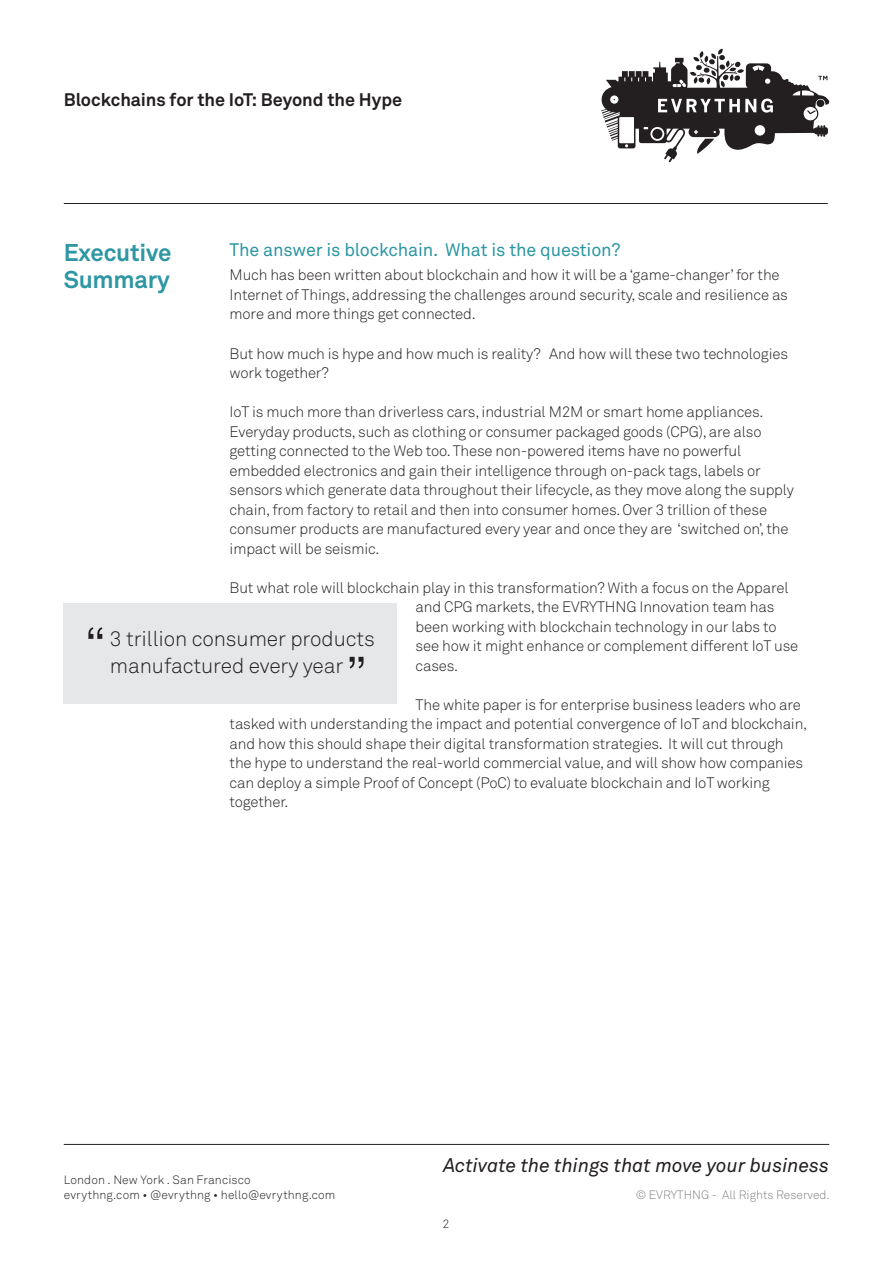
<style>
.page{position:relative;width:893px;height:1263px;background:#fff}
.page>*{position:absolute;margin:0;border:0;box-sizing:border-box;transform-origin:0 0}
.RED_HEADINGS{font:700 24px "Akkurat Std";letter-spacing:-.01em;color:#2e97a3}
.PULL_OUT_QUOTES{font:300 21px/27px "Akkurat Std";letter-spacing:-.005em;color:#231f20}
.t1{font:italic 19.5px "Akkurat Std";color:#231f20}
.RED_HEADINGS-2{font:18px "Akkurat Std";letter-spacing:-.01em;color:#2e97a3}
.t2{font:700 18px "Akkurat Std";letter-spacing:-.005em;color:#231f20}
.t3{font:300 15px/19.5px "Akkurat Std";letter-spacing:-.01em;color:#231f20}
.t4{font:300 12px/15px "Akkurat Std";letter-spacing:.01em;color:#231f20}
.t5{font:300 12px "Akkurat Std";color:#808285}
</style>
<div class="page">
<hr style="left:64px;top:203px;width:764px;height:1px;background:#231f20">
<svg style="left:601px;top:49px;width:229px;height:113px"></svg>
<hr style="left:64px;top:1144px;width:765px;height:1px;background:#231f20">
<div style="left:64px;top:603px;width:333px;height:101px;background:#e6e7e9"></div>
<svg style="left:88px;top:627px;width:14px;height:12px"></svg>
<svg style="left:350px;top:657px;width:14px;height:11px"></svg>
<p class="t2" style="left:64px;top:88px;width:340px">Blockchains for the IoT: Beyond the Hype</p>
<p class="RED_HEADINGS-2" style="left:230px;top:240px;width:392px">The answer is blockchain. What is the question?</p>
<p class="t3" style="left:230px;top:265px;width:560px">Much has been written about blockchain and how it will be a ‘game-changer’ for the<br>Internet of Things, addressing the challenges around security, scale and resilience as more and more things get connected.</p>
<p class="t3" style="left:230px;top:343px;width:560px">But how much is hype and how much is reality? And how will these two technologies work together?</p>
<p class="t3" style="left:230px;top:402px;width:566px">IoT is much more than driverless cars, industrial M2M or smart home appliances.<br>Everyday products, such as clothing or consumer packaged goods (CPG), are also getting connected to the Web too. These non-powered items have no powerful embedded electronics and gain their intelligence through on-pack tags, labels or sensors which generate data throughout their lifecycle, as they move along the supply chain, from factory to retail and then into consumer homes. Over 3 trillion of these consumer products are manufactured every year and once they are ‘switched on’, the impact will be seismic.</p>
<p class="t3" style="left:416px;top:577px;width:384px;text-indent:-186px">But what role will blockchain play in this transformation? With a focus on the Apparel and CPG markets, the EVRYTHNG Innovation team has been working with blockchain technology in our labs to see how it might enhance or complement different IoT use cases.</p>
<p class="t3" style="left:230px;top:694px;width:579px;text-indent:186px">The white paper is for enterprise business leaders who are tasked with understanding the impact and potential convergence of IoT and blockchain, and how this should shape their digital transformation strategies. It will cut through the hype to understand the real-world commercial value, and will show how companies can deploy a simple Proof of Concept (PoC) to evaluate blockchain and IoT working together.</p>
<p class="RED_HEADINGS" style="left:64px;top:238px;width:109px">Executive</p>
<p class="RED_HEADINGS" style="left:64px;top:265px;width:108px">Summary</p>
<p class="PULL_OUT_QUOTES" style="left:110px;top:625px;width:266px">3 trillion consumer products manufactured every year</p>
<p class="t4" style="left:64px;top:1172px;width:273px">London . New York . San Francisco<br>evrythng.com • @evrythng • hello@evrythng.com</p>
<h3 class="t1" style="left:443px;top:1154px;width:387px">Activate the things that move your business</h3>
<p class="t4" style="left:442px;top:1216px;width:8px">2</p>
<p class="t5" style="left:636px;top:1187px;width:196px">© EVRYTHNG - All Rights Reserved.</p>
</div>
